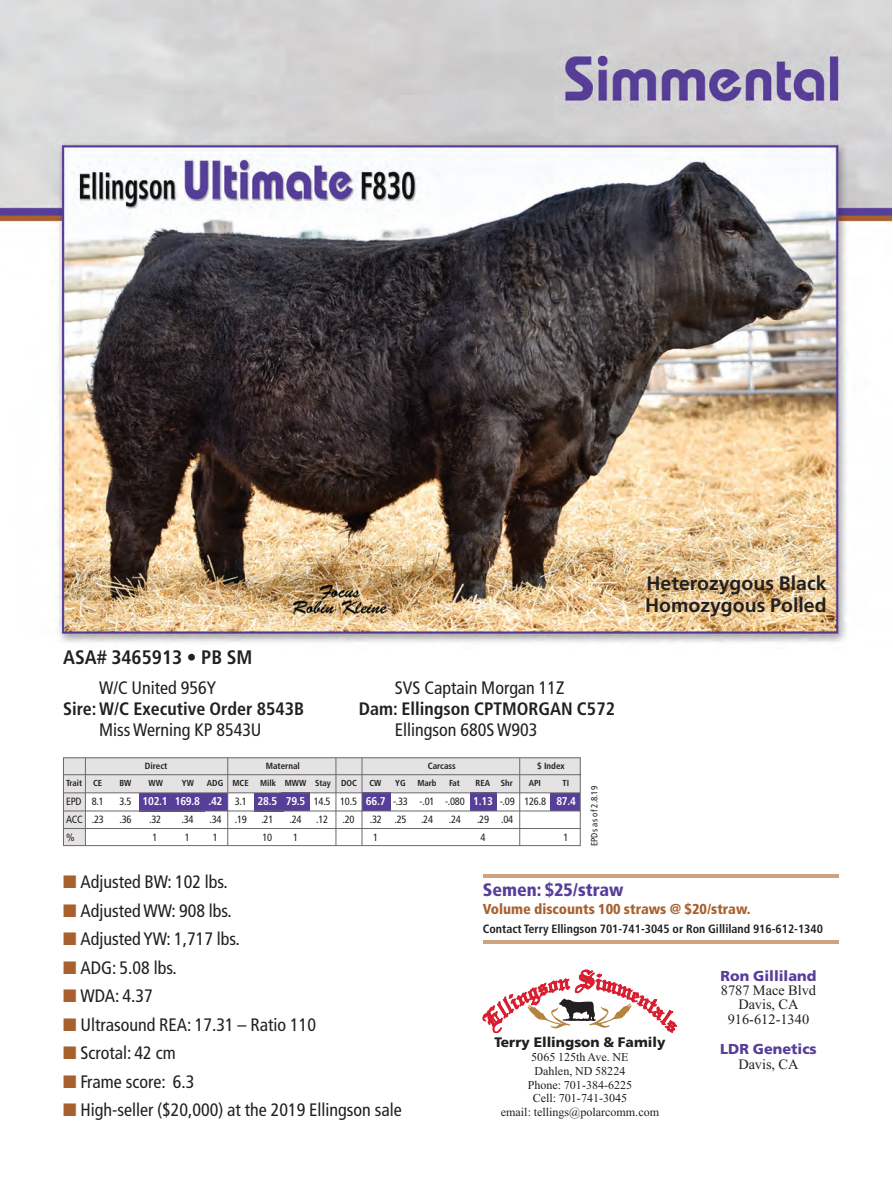
<style>
.page{position:relative;width:893px;height:1202px;background:#fff}
.page>*{position:absolute;margin:0;border:0;box-sizing:border-box;transform-origin:0 0}
.t1{font:700 19.5px/22.5px "Frutiger";color:#231f20}
.t2{font:700 condensed 19.5px "Frutiger";color:#231f20}
.t3{font:condensed 18px "Frutiger";color:#231f20}
.t4{font:700 condensed 18px "Frutiger";color:#231f20}
.t5{font:900 condensed 18px "Frutiger";color:#573e99}
.t6{font:14.4px/14.4px "Times New Roman";color:#231f20;text-align:center}
.t7{font:900 condensed 14.4px "Frutiger";color:#a9602f}
.t8{font:900 14.4px "Frutiger";color:#573e99}
.t9{font:900 13.8px "Frutiger";color:#231f20}
.t10{font:12px/13.8px "Times New Roman";color:#231f20;text-align:center}
.t11{font:700 condensed 12px "Frutiger";color:#231f20}
.t12{font:condensed 10.5px/18px "Frutiger";letter-spacing:-.025em;color:#231f20;text-align:justify}
.t13{font:700 condensed 9px "Frutiger";color:#231f20}
.t14{font:condensed 9px "Frutiger";color:#231f20}
.t15{font:700 condensed 8.7px "Frutiger";color:#231f20}
.s1{font-weight:700;font-size:11.25px;color:#fff}
.s2{color:#a9602f}
</style>
<div class="page">
<img style="left:0;top:0;width:891px;height:1033px">
<svg style="left:62px;top:756px;width:519px;height:90px"></svg>
<div style="left:254px;top:792px;width:29px;height:18px;background:#573e99"></div>
<hr style="left:85px;top:757px;width:1px;height:88px;background:#676b70">
<hr style="left:227px;top:757px;width:1px;height:88px;background:#676b70">
<hr style="left:336px;top:757px;width:1px;height:88px;background:#676b70">
<hr style="left:362px;top:757px;width:1px;height:88px;background:#676b70">
<hr style="left:519px;top:757px;width:1px;height:88px;background:#676b70">
<hr style="left:63px;top:792px;width:517px;height:1px;background:#676b70">
<hr style="left:63px;top:810px;width:517px;height:1px;background:#676b70">
<svg style="left:483px;top:969px;width:194px;height:63px"></svg>
<hr style="left:483px;top:874px;width:356px;height:3px;background:#cda381">
<hr style="left:483px;top:940px;width:356px;height:3px;background:#cda381">
<p class="t2" style="left:63px;top:649px;width:191px">ASA# 3465913 • PB SM</p>
<p class="t3" style="left:99px;top:680px;width:118px">W/C United 956Y</p>
<p class="t4" style="left:63px;top:701px;width:243px">Sire: W/C Executive Order 8543B</p>
<p class="t3" style="left:99px;top:722px;width:164px">Miss Werning KP 8543U</p>
<p class="t3" style="left:395px;top:680px;width:171px">SVS Captain Morgan 11Z</p>
<p class="t4" style="left:359px;top:701px;width:258px">Dam: Ellingson CPTMORGAN C572</p>
<p class="t3" style="left:395px;top:722px;width:144px">Ellingson 680S W903</p>
<p class="t13" style="left:145px;top:762px;width:24px">Direct</p>
<p class="t13" style="left:266px;top:762px;width:36px">Maternal</p>
<p class="t13" style="left:428px;top:762px;width:30px">Carcass</p>
<p class="t13" style="left:537px;top:762px;width:29px">$ Index</p>
<p class="t1" style="left:645px;top:573px;width:183px">Heterozygous Black<br>Homozygous Polled</p>
<p class="t15" style="left:66px;top:779px;width:18px">Trait</p>
<p class="t15" style="left:93px;top:779px;width:11px">CE</p>
<p class="t15" style="left:119px;top:779px;width:14px">BW</p>
<p class="t15" style="left:148px;top:779px;width:16px">WW</p>
<p class="t15" style="left:182px;top:779px;width:14px">YW</p>
<p class="t15" style="left:207px;top:779px;width:43px">ADG MCE</p>
<p class="t15" style="left:260px;top:779px;width:98px">Milk MWW Stay DOC</p>
<p class="t15" style="left:369px;top:779px;width:14px">CW</p>
<p class="t15" style="left:395px;top:779px;width:12px">YG</p>
<p class="t15" style="left:417px;top:779px;width:21px">Marb</p>
<p class="t15" style="left:449px;top:779px;width:12px">Fat</p>
<p class="t15" style="left:475px;top:779px;width:16px">REA</p>
<p class="t15" style="left:501px;top:779px;width:13px">Shr</p>
<p class="t15" style="left:529px;top:779px;width:14px">API</p>
<p class="t15" style="left:563px;top:779px;width:8px">TI</p>
<p class="t12" style="left:92px;top:793px;width:14px">8.1</p>
<p class="t12" style="left:119px;top:793px;width:458px">3.5 <span class="s1">102.1 169.8 .42</span> 3.1 <span class="s1">28.5 79.5</span> 14.5 10.5 <span class="s1">66.7</span> -.33 -.01 -.080 <span class="s1">1.13</span> -.09 126.8 <span class="s1">87.4</span></p>
<p class="t12" style="left:92px;top:811px;width:14px">.23</p>
<p class="t12" style="left:119px;top:811px;width:14px">.36</p>
<p class="t12" style="left:149px;top:811px;width:14px">.32</p>
<p class="t12" style="left:181px;top:811px;width:14px">.34</p>
<p class="t12" style="left:209px;top:811px;width:14px">.34</p>
<p class="t12" style="left:235px;top:811px;width:14px">.19</p>
<p class="t12" style="left:261px;top:811px;width:14px">.21</p>
<p class="t12" style="left:290px;top:811px;width:14px">.24</p>
<p class="t12" style="left:316px;top:811px;width:14px">.12</p>
<p class="t12" style="left:343px;top:811px;width:14px">.20</p>
<p class="t12" style="left:370px;top:811px;width:38px">.32 .25</p>
<p class="t12" style="left:421px;top:811px;width:14px">.24</p>
<p class="t12" style="left:449px;top:811px;width:14px">.24</p>
<p class="t12" style="left:477px;top:811px;width:38px">.29 .04</p>
<p class="t12" style="left:153px;top:829px;width:7px">1</p>
<p class="t12" style="left:185px;top:829px;width:7px">1</p>
<p class="t12" style="left:213px;top:829px;width:7px">1</p>
<p class="t12" style="left:262px;top:829px;width:11px">10</p>
<p class="t12" style="left:293px;top:829px;width:7px">1</p>
<p class="t12" style="left:373px;top:829px;width:7px">1</p>
<p class="t12" style="left:481px;top:829px;width:7px">4</p>
<p class="t12" style="left:564px;top:829px;width:7px">1</p>
<p class="t3" style="left:63px;top:874px;width:166px"><span class="s2">■</span> Adjusted BW: 102 lbs.</p>
<p class="t3" style="left:63px;top:902px;width:170px"><span class="s2">■</span> Adjusted WW: 908 lbs.</p>
<p class="t3" style="left:63px;top:931px;width:178px"><span class="s2">■</span> Adjusted YW: 1,717 lbs.</p>
<p class="t3" style="left:63px;top:959px;width:115px"><span class="s2">■</span> ADG: 5.08 lbs.</p>
<p class="t3" style="left:63px;top:988px;width:91px"><span class="s2">■</span> WDA: 4.37</p>
<p class="t3" style="left:63px;top:1016px;width:254px"><span class="s2">■</span> Ultrasound REA: 17.31 – Ratio 110</p>
<p class="t3" style="left:63px;top:1045px;width:114px"><span class="s2">■</span> Scrotal: 42 cm</p>
<p class="t3" style="left:63px;top:1073px;width:133px"><span class="s2">■</span> Frame score: 6.3</p>
<p class="t3" style="left:63px;top:1102px;width:340px"><span class="s2">■</span> High-seller ($20,000) at the 2019 Ellingson sale</p>
<p class="t14" style="left:591px;top:845px;width:62px;rotate:-90deg">EPDs as of 2.8.19</p>
<p class="t12" style="left:66px;top:792px;width:18px">EPD ACC %</p>
<p class="t5" style="left:483px;top:882px;width:142px">Semen: $25/straw</p>
<p class="t7" style="left:483px;top:903px;width:269px">Volume discounts 100 straws @ $20/straw.</p>
<p class="t11" style="left:483px;top:924px;width:342px">Contact Terry Ellingson 701-741-3045 or Ron Gilliland 916-612-1340</p>
<p class="t8" style="left:720px;top:969px;width:97px">Ron Gilliland</p>
<p class="t6" style="left:721px;top:984px;width:97px">8787 Mace Blvd<br>Davis, CA<br>916-612-1340</p>
<p class="t8" style="left:720px;top:1043px;width:98px">LDR Genetics</p>
<p class="t6" style="left:738px;top:1057px;width:61px">Davis, CA</p>
<p class="t9" style="left:494px;top:1036px;width:172px">Terry Ellingson &amp; Family</p>
<p class="t10" style="left:501px;top:1049px;width:160px">5065 125th Ave. NE<br>Dahlen, ND 58224<br>Phone: 701-384-6225<br>Cell: 701-741-3045<br>email: tellings@polarcomm.com</p>
</div>
